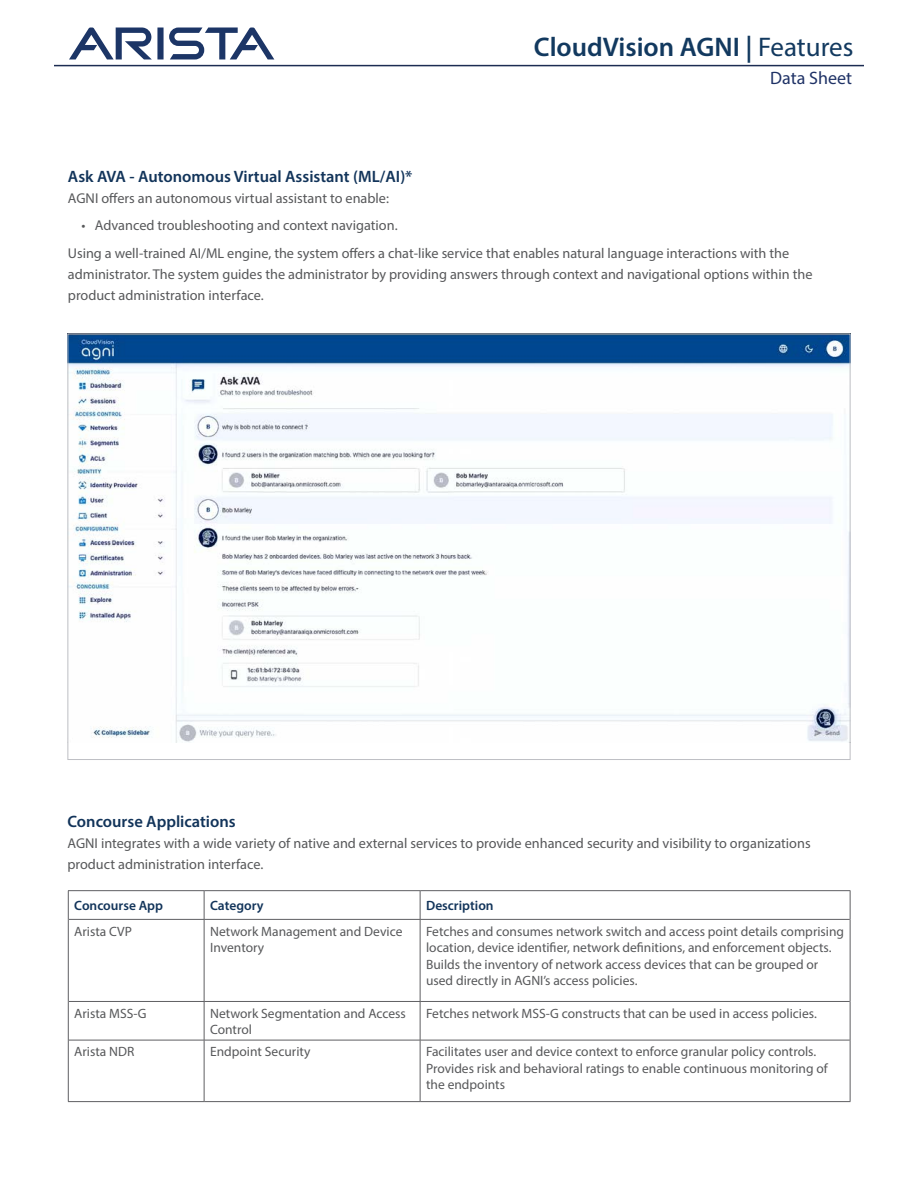
<style>
.page{position:relative;width:918px;height:1188px;background:#fff}
.page>*{position:absolute;margin:0;border:0;box-sizing:border-box;transform-origin:0 0}
.Intro_block_text{font:600 27px "Myriad Pro";color:#12395f}
.t1{font:18px "Myriad Pro";color:#1f3266}
.SubTitel12_12{font:600 16.5px "Myriad Pro";color:#12345a}
.SubTitel12_12-2{font:14.25px/21px "Myriad Pro";color:#57585a}
.t2{font:13.5px/16.5px "Myriad Pro";color:#57585a}
.t3{font:600 13.5px "Myriad Pro";color:#12345a}
.s1{font-weight:400}
</style>
<div class="page">
<hr style="left:54px;top:65px;width:810px;height:1px;background:#1c2c52">
<svg style="left:69px;top:27px;width:205px;height:32px"></svg>
<img style="left:70px;top:336px;width:778px;height:406px">
<svg style="left:204px;top:891px;width:1px;height:28px"></svg>
<svg style="left:420px;top:891px;width:1px;height:28px"></svg>
<hr style="left:69px;top:919px;width:135px;height:1px;background:#5f5f62">
<hr style="left:204px;top:919px;width:216px;height:1px;background:#5f5f62">
<hr style="left:204px;top:920px;width:1px;height:81px;background:#5f5f62">
<hr style="left:420px;top:919px;width:430px;height:1px;background:#5f5f62">
<hr style="left:420px;top:920px;width:1px;height:81px;background:#5f5f62">
<hr style="left:69px;top:1001px;width:135px;height:1px;background:#5f5f62">
<hr style="left:204px;top:1001px;width:216px;height:1px;background:#5f5f62">
<hr style="left:204px;top:1002px;width:1px;height:38px;background:#5f5f62">
<hr style="left:420px;top:1001px;width:430px;height:1px;background:#5f5f62">
<hr style="left:420px;top:1002px;width:1px;height:38px;background:#5f5f62">
<hr style="left:69px;top:1040px;width:135px;height:1px;background:#5f5f62">
<hr style="left:204px;top:1040px;width:216px;height:1px;background:#5f5f62">
<hr style="left:204px;top:1040px;width:1px;height:61px;background:#5f5f62">
<hr style="left:420px;top:1040px;width:430px;height:1px;background:#5f5f62">
<hr style="left:420px;top:1040px;width:1px;height:61px;background:#5f5f62">
<hr style="left:68px;top:1101px;width:136px;height:1px;background:#5f5f62">
<hr style="left:204px;top:1101px;width:216px;height:1px;background:#5f5f62">
<hr style="left:420px;top:1101px;width:430px;height:1px;background:#5f5f62">
<hr style="left:68px;top:919px;width:1px;height:82px;background:#5f5f62">
<hr style="left:850px;top:919px;width:1px;height:82px;background:#5f5f62">
<hr style="left:68px;top:1001px;width:1px;height:39px;background:#5f5f62">
<hr style="left:850px;top:1001px;width:1px;height:39px;background:#5f5f62">
<hr style="left:68px;top:1040px;width:1px;height:61px;background:#5f5f62">
<hr style="left:850px;top:1040px;width:1px;height:61px;background:#5f5f62">
<hr style="left:68px;top:890px;width:136px;height:1px;background:#5f5f62">
<svg style="left:68px;top:891px;width:1px;height:28px"></svg>
<hr style="left:204px;top:890px;width:216px;height:1px;background:#5f5f62">
<hr style="left:420px;top:890px;width:430px;height:1px;background:#5f5f62">
<svg style="left:850px;top:891px;width:1px;height:28px"></svg>
<p class="Intro_block_text" style="left:534px;top:30px;width:321px">CloudVision AGNI | <span class="s1">Features</span></p>
<h2 class="t1" style="left:770px;top:67px;width:83px">Data Sheet</h2>
<p class="SubTitel12_12" style="left:68px;top:166px;width:346px">Ask AVA - Autonomous Virtual Assistant (ML/AI)*</p>
<p class="SubTitel12_12-2" style="left:68px;top:187px;width:323px">AGNI offers an autonomous virtual assistant to enable:</p>
<p class="SubTitel12_12-2" style="left:81px;top:215px;width:318px">• Advanced troubleshooting and context navigation.</p>
<p class="SubTitel12_12-2" style="left:68px;top:242px;width:746px">Using a well-trained AI/ML engine, the system offers a chat-like service that enables natural language interactions with the administrator. The system guides the administrator by providing answers through context and navigational options within the product administration interface.</p>
<p class="SubTitel12_12" style="left:68px;top:811px;width:170px">Concourse Applications</p>
<p class="SubTitel12_12-2" style="left:68px;top:833px;width:745px">AGNI integrates with a wide variety of native and external services to provide enhanced security and visibility to organizations product administration interface.</p>
<p class="t3" style="left:74px;top:897px;width:90px">Concourse App</p>
<p class="t3" style="left:210px;top:897px;width:55px">Category</p>
<p class="t3" style="left:426px;top:897px;width:69px">Description</p>
<p class="t2" style="left:74px;top:923px;width:59px">Arista CVP</p>
<p class="t2" style="left:210px;top:923px;width:194px">Network Management and Device<br>Inventory</p>
<p class="t2" style="left:426px;top:923px;width:420px">Fetches and consumes network switch and access point details comprising location, device identifier, network definitions, and enforcement objects.<br>Builds the inventory of network access devices that can be grouped or used directly in AGNI’s access policies.</p>
<p class="t2" style="left:74px;top:1005px;width:74px">Arista MSS-G</p>
<p class="t2" style="left:210px;top:1005px;width:197px">Network Segmentation and Access<br>Control</p>
<p class="t2" style="left:426px;top:1005px;width:392px">Fetches network MSS-G constructs that can be used in access policies.</p>
<p class="t2" style="left:74px;top:1043px;width:62px">Arista NDR</p>
<p class="t2" style="left:210px;top:1043px;width:102px">Endpoint Security</p>
<p class="t2" style="left:426px;top:1043px;width:403px">Facilitates user and device context to enforce granular policy controls.<br>Provides risk and behavioral ratings to enable continuous monitoring of the endpoints</p>
</div>
